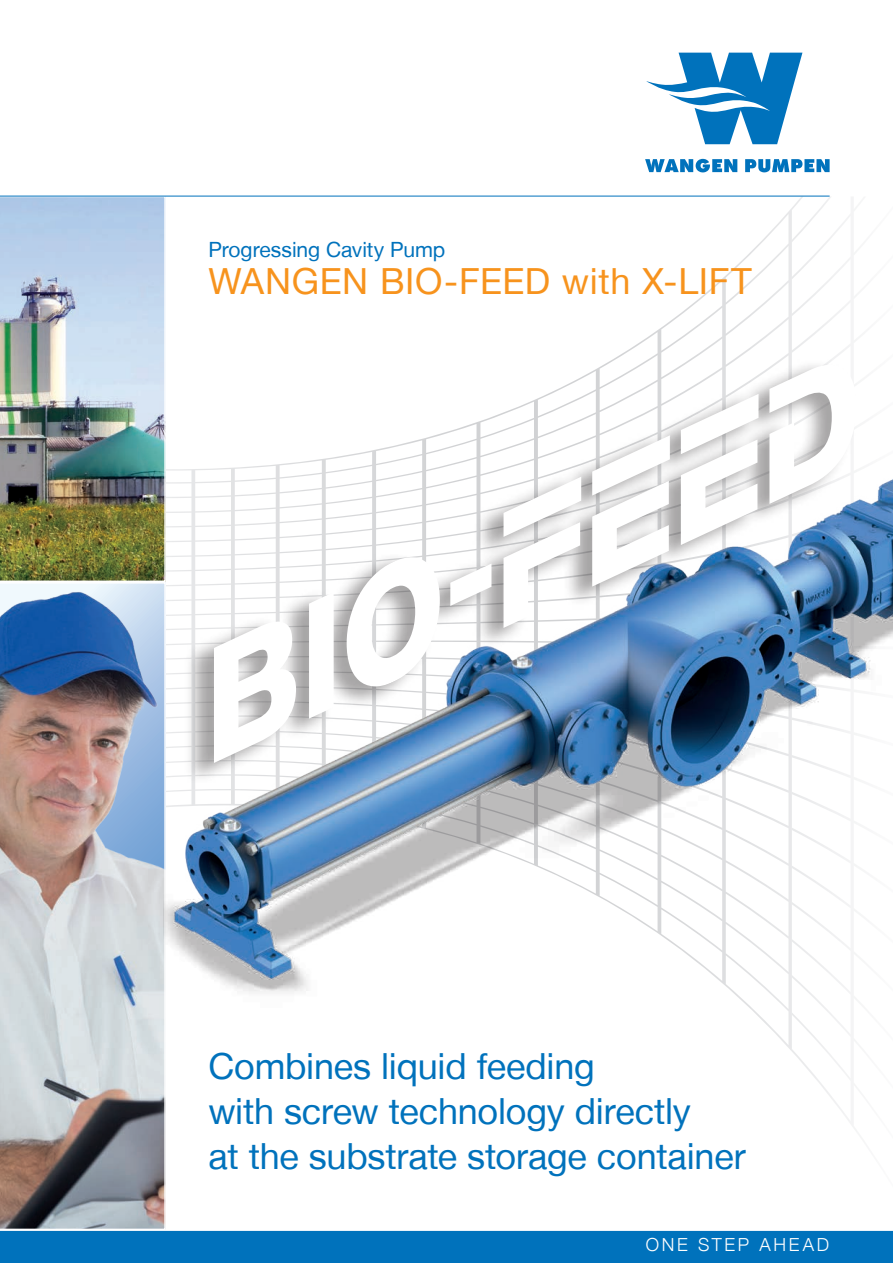
<style>
.page{position:relative;width:893px;height:1263px;background:#fff}
.page>*{position:absolute;margin:0;border:0;box-sizing:border-box;transform-origin:0 0}
.t1{font:36px/45px "Helvetica Neue LT";letter-spacing:-.005em;color:#0072bc}
.t2{font:36px "Helvetica Neue LT";letter-spacing:.015em;color:#f7931d}
.t3{font:21px "Helvetica Neue LT";letter-spacing:-.005em;color:#0072bc}
.t4{font:300 18px "Helvetica Neue LT";letter-spacing:.15em;color:#fff}
</style>
<div class="page">
<svg style="left:614px;top:197px;width:243px;height:935px"></svg>
<img style="left:0;top:197px;width:166px;height:384px">
<img style="left:0;top:583px;width:166px;height:646px">
<hr style="left:0;top:196px;width:830px;height:1px;background:#0072bc">
<svg style="left:645px;top:159px;width:92px;height:13px"></svg>
<svg style="left:745px;top:159px;width:85px;height:13px"></svg>
<svg style="left:646px;top:53px;width:156px;height:91px"></svg>
<div style="left:184px;top:359px;width:672px;height:427px;background:#231f20;opacity:.4"></div>
<svg style="left:681px;top:394px;width:77px;height:6px"></svg>
<svg style="left:769px;top:348px;width:87px;height:52px"></svg>
<img style="left:164px;top:400px;width:729px;height:638px">
<div style="left:0;top:1230px;width:893px;height:33px;background:#0072bc"></div>
<p class="t3" style="left:208px;top:237px;width:239px">Progressing Cavity Pump</p>
<p class="t2" style="left:208px;top:260px;width:545px">WANGEN BIO-FEED with X-LIFT</p>
<p class="t1" style="left:208px;top:1044px;width:539px">Combines liquid feeding<br>with screw technology directly<br>at the substrate storage container</p>
<p class="t4" style="left:646px;top:1233px;width:185px">ONE STEP AHEAD</p>
</div>
